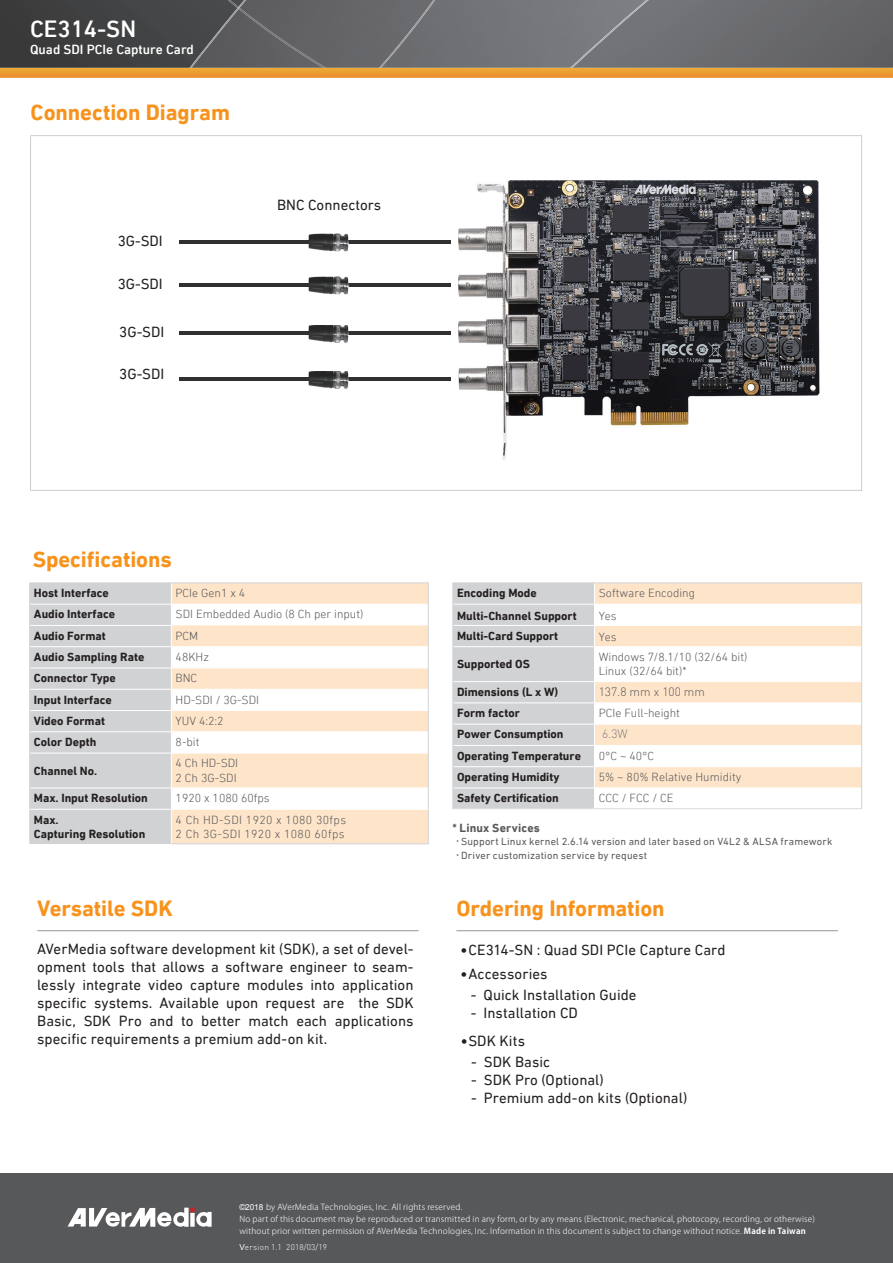
<style>
.page{position:relative;width:893px;height:1263px;background:#fff}
.page>*{position:absolute;margin:0;border:0;box-sizing:border-box;transform-origin:0 0}
.t1{font:500 24px "DIN Next LT Pro";color:#fff}
.t2{font:700 22.5px "DIN Next LT Pro";letter-spacing:-.005em;color:#f7931d}
.t3{font:15px/18px "DIN Next LT Pro";letter-spacing:.005em;color:#231f20;text-align:justify}
.t4{font:500 13.5px "DIN Next LT Pro";color:#fff}
.t5{font:700 12px/14.4px "DIN Next LT Pro";color:#231f20}
.t6{font:300 12px/14.4px "DIN Next LT Pro";color:#57585a}
.t7{font:300 12px/14.4px "DIN Next LT Pro";letter-spacing:.03em;color:#57585a}
.t8{font:700 12px "DIN Next LT Pro";letter-spacing:.015em;color:#57585a}
.t9{font:300 12px "DIN";color:#57585a}
.t10{font:300 12px "DIN";color:#808080}
.t11{font:10.5px/13.5px "DIN Next LT Pro";letter-spacing:.02em;color:#595a5c}
.t12{font:300 8.25px/12px "Koz Go Pr 6 N";letter-spacing:.025em;color:#fff}
.t13{font:300 8.25px "DIN";letter-spacing:.025em;color:#fff}
.s1{font-family:"Adobe Ming Std";font-weight:300}
.s2{font-family:"Ming Li U"}
.s3{font-family:"Arial";font-weight:400}
.s4{font-weight:700}
</style>
<div class="page">
<div style="left:0;top:1173px;width:893px;height:90px;background:#57585a"></div>
<svg style="left:0;top:68px;width:893px;height:10px;background:#ea9c34"></svg>
<div style="left:0;top:0;width:228px;height:68px;background:#3f3f40"></div>
<div style="left:246px;top:0;width:133px;height:68px;background:#656568"></div>
<img style="left:190px;top:8px;width:136px;height:60px">
<div style="left:379px;top:0;width:56px;height:68px;background:#6b6b6e"></div>
<svg style="left:228px;top:0;width:18px;height:9px"></svg>
<img style="left:649px;top:0;width:244px;height:68px">
<img style="left:570px;top:0;width:79px;height:68px">
<svg style="left:30px;top:135px;width:832px;height:356px"></svg>
<hr style="left:180px;top:240px;width:271px;height:3px;background:#312f30">
<hr style="left:180px;top:284px;width:271px;height:3px;background:#312f30">
<hr style="left:180px;top:331px;width:271px;height:3px;background:#312f30">
<hr style="left:180px;top:378px;width:271px;height:3px;background:#312f30">
<hr style="left:37px;top:930px;width:382px;height:1px;background:#939598">
<hr style="left:456px;top:930px;width:382px;height:1px;background:#939598">
<hr style="left:593px;top:808px;width:268px;height:2px;background:#d1d2d4">
<svg style="left:172px;top:583px;width:256px;height:260px;fill:#fee5ca"></svg>
<div style="left:30px;top:809px;width:141px;height:35px;background:#d1d2d4"></div>
<hr style="left:171px;top:604px;width:257px;height:1px;background:#fff">
<hr style="left:171px;top:646px;width:257px;height:1px;background:#fff">
<hr style="left:171px;top:668px;width:257px;height:1px;background:#fff">
<hr style="left:171px;top:689px;width:257px;height:1px;background:#fff">
<hr style="left:171px;top:710px;width:257px;height:1px;background:#fff">
<hr style="left:171px;top:731px;width:257px;height:1px;background:#fff">
<hr style="left:171px;top:753px;width:257px;height:1px;background:#fff">
<hr style="left:171px;top:788px;width:257px;height:1px;background:#fff">
<hr style="left:29px;top:809px;width:142px;height:1px;background:#fff">
<hr style="left:171px;top:809px;width:258px;height:1px;background:#fff">
<hr style="left:29px;top:582px;width:142px;height:1px;background:#d1d2d4">
<hr style="left:171px;top:582px;width:258px;height:1px;background:#d1d2d4">
<svg style="left:428px;top:583px;width:1px;height:170px"></svg>
<hr style="left:428px;top:753px;width:1px;height:35px;background:#d1d2d4">
<svg style="left:29px;top:583px;width:143px;height:226px;background:#d3d4d6"></svg>
<svg style="left:428px;top:788px;width:1px;height:21px"></svg>
<hr style="left:29px;top:810px;width:1px;height:34px;background:#d1d2d4">
<hr style="left:428px;top:810px;width:1px;height:34px;background:#d1d2d4">
<svg style="left:595px;top:583px;width:266px;height:205px;fill:#fee8d0"></svg>
<hr style="left:594px;top:604px;width:267px;height:1px;background:#fff">
<hr style="left:594px;top:625px;width:267px;height:1px;background:#fff">
<hr style="left:594px;top:646px;width:267px;height:1px;background:#fff">
<hr style="left:594px;top:681px;width:267px;height:1px;background:#fff">
<hr style="left:594px;top:702px;width:267px;height:1px;background:#fff">
<hr style="left:594px;top:724px;width:267px;height:1px;background:#fff">
<hr style="left:594px;top:745px;width:267px;height:1px;background:#fff">
<hr style="left:594px;top:766px;width:267px;height:1px;background:#fff">
<hr style="left:452px;top:809px;width:142px;height:1px;background:#fff">
<hr style="left:594px;top:809px;width:268px;height:1px;background:#fff">
<hr style="left:452px;top:582px;width:142px;height:1px;background:#d1d2d4">
<hr style="left:594px;top:582px;width:268px;height:1px;background:#d1d2d4">
<svg style="left:861px;top:583px;width:1px;height:64px"></svg>
<hr style="left:861px;top:647px;width:1px;height:35px;background:#d1d2d4">
<svg style="left:452px;top:583px;width:143px;height:226px;background:#d3d4d6"></svg>
<svg style="left:861px;top:682px;width:1px;height:127px"></svg>
<img style="left:309px;top:233px;width:39px;height:18px">
<img style="left:309px;top:240px;width:39px;height:3px">
<img style="left:309px;top:276px;width:39px;height:18px">
<img style="left:309px;top:284px;width:39px;height:3px">
<img style="left:309px;top:325px;width:39px;height:18px">
<img style="left:309px;top:331px;width:39px;height:3px">
<img style="left:309px;top:371px;width:39px;height:18px">
<img style="left:309px;top:378px;width:39px;height:3px">
<svg style="left:68px;top:1208px;width:144px;height:19px"></svg>
<div style="left:190px;top:1213px;width:5px;height:14px;background:#fff"></div>
<hr style="left:171px;top:843px;width:258px;height:1px;background:#d1d2d4">
<h1 class="t1" style="left:30px;top:15px;width:107px">CE314-SN</h1>
<p class="t4" style="left:30px;top:42px;width:165px">Quad SDI PCIe Capture Card</p>
<h2 class="t2" style="left:31px;top:99px;width:201px">Connection Diagram</h2>
<p class="t3" style="left:118px;top:232px;width:47px">3G-SDI</p>
<p class="t3" style="left:118px;top:274px;width:47px">3G-SDI</p>
<p class="t3" style="left:119px;top:322px;width:47px">3G-SDI</p>
<p class="t3" style="left:119px;top:365px;width:47px">3G-SDI</p>
<p class="t3" style="left:277px;top:196px;width:106px">BNC Connectors</p>
<h2 class="t2" style="left:33px;top:546px;width:140px">Specifications</h2>
<p class="t5" style="left:34px;top:586px;width:76px">Host Interface</p>
<p class="t6" style="left:176px;top:586px;width:71px">PCIe Gen1 x 4</p>
<p class="t5" style="left:34px;top:607px;width:83px">Audio Interface</p>
<p class="t6" style="left:176px;top:607px;width:189px">SDI Embedded Audio (8 Ch per input)</p>
<p class="t5" style="left:34px;top:628px;width:73px">Audio Format</p>
<p class="t6" style="left:176px;top:628px;width:24px">PCM</p>
<p class="t5" style="left:34px;top:650px;width:112px">Audio Sampling Rate</p>
<p class="t6" style="left:176px;top:650px;width:35px">48KHz</p>
<p class="t5" style="left:34px;top:671px;width:83px">Connector Type</p>
<p class="t6" style="left:176px;top:671px;width:23px">BNC</p>
<p class="t5" style="left:34px;top:692px;width:79px">Input Interface</p>
<p class="t6" style="left:176px;top:692px;width:85px">HD-SDI / 3G-SDI</p>
<p class="t5" style="left:34px;top:713px;width:73px">Video Format</p>
<p class="t6" style="left:176px;top:713px;width:50px">YUV 4:2:2</p>
<p class="t5" style="left:34px;top:735px;width:64px">Color Depth</p>
<p class="t6" style="left:176px;top:735px;width:25px">8-bit</p>
<p class="t5" style="left:34px;top:763px;width:65px">Channel No.</p>
<p class="t6" style="left:176px;top:756px;width:64px">4 Ch HD-SDI<br>2 Ch 3G-SDI</p>
<p class="t5" style="left:34px;top:791px;width:115px">Max. Input Resolution</p>
<p class="t6" style="left:176px;top:791px;width:96px">1920 x 1080 60fps</p>
<p class="t5" style="left:34px;top:812px;width:113px">Max.<br>Capturing Resolution</p>
<p class="t7" style="left:176px;top:812px;width:172px">4 Ch HD-SDI 1920 x 1080 30fps<br>2 Ch 3G-SDI 1920 x 1080 60fps</p>
<h2 class="t2" style="left:37px;top:895px;width:137px">Versatile SDK</h2>
<p class="t3" style="left:37px;top:940px;width:378px">AVerMedia software development kit (SDK), a set of devel&shy;opment tools that allows a software engineer to seam&shy;lessly integrate video capture modules into application specific systems. Available upon request are the SDK Basic, SDK Pro and to better match each applications specific requirements a premium add-on kit.</p>
<p class="t5" style="left:457px;top:586px;width:81px">Encoding Mode</p>
<p class="t6" style="left:599px;top:586px;width:98px">Software Encoding</p>
<p class="t5" style="left:457px;top:608px;width:121px">Multi-Channel Support</p>
<p class="t6" style="left:599px;top:608px;width:19px">Yes</p>
<p class="t5" style="left:457px;top:628px;width:103px">Multi-Card Support</p>
<p class="t6" style="left:599px;top:630px;width:19px">Yes</p>
<p class="t5" style="left:457px;top:657px;width:74px">Supported OS</p>
<p class="t6" style="left:599px;top:650px;width:150px">Windows 7/8.1/10 (32/64 bit)<br>Linux (32/64 bit)*</p>
<p class="t5" style="left:457px;top:685px;width:103px">Dimensions (L x W)</p>
<p class="t9" style="left:599px;top:684px;width:108px">137.8 mm x 100 mm</p>
<p class="t5" style="left:457px;top:706px;width:64px">Form factor</p>
<p class="t6" style="left:599px;top:706px;width:83px">PCIe Full-height</p>
<p class="t5" style="left:457px;top:727px;width:108px">Power Consumption</p>
<p class="t10" style="left:602px;top:727px;width:27px">6.3W</p>
<p class="t5" style="left:457px;top:748px;width:125px">Operating Temperature</p>
<p class="t6" style="left:599px;top:748px;width:57px">0°C ~ 40°C</p>
<p class="t5" style="left:457px;top:770px;width:104px">Operating Humidity</p>
<p class="t6" style="left:599px;top:770px;width:144px">5% ~ 80% Relative Humidity</p>
<p class="t5" style="left:457px;top:791px;width:103px">Safety Certification</p>
<p class="t6" style="left:599px;top:791px;width:76px">CCC / FCC / CE</p>
<p class="t8" style="left:452px;top:820px;width:89px">* Linux Services</p>
<p class="t11" style="left:452px;top:835px;width:382px"><span class="s1">‧</span>Support Linux kernel 2.6.14 version and later based on V4L2 &amp; ALSA framework <span class="s1">‧</span>Driver customization service by request</p>
<h2 class="t2" style="left:456px;top:895px;width:210px">Ordering Information</h2>
<p class="t3" style="left:456px;top:940px;width:271px"><span class="s2">․</span>CE314-SN : Quad SDI PCIe Capture Card</p>
<p class="t3" style="left:457px;top:965px;width:92px"><span class="s2">․</span>Accessories</p>
<p class="t3" style="left:471px;top:986px;width:167px">- Quick Installation Guide</p>
<p class="t3" style="left:471px;top:1004px;width:109px">- Installation CD</p>
<p class="t3" style="left:457px;top:1032px;width:70px"><span class="s2">․</span>SDK Kits</p>
<p class="t3" style="left:471px;top:1053px;width:81px">- SDK Basic</p>
<p class="t3" style="left:471px;top:1071px;width:134px">- SDK Pro (Optional)</p>
<p class="t3" style="left:471px;top:1089px;width:218px">- Premium add-on kits (Optional)</p>
<p class="t12" style="left:239px;top:1201px;width:577px"><span class="s3">©2018</span> by AVerMedia Technologies, Inc. All rights reserved.<br>No part of this document may be reproduced or transmitted in any form, or by any means (Electronic, mechanical, photocopy, recording, or otherwise) without prior written permission of AVerMedia Technologies, Inc. Information in this document is subject to change without notice. <span class="s4">Made in Taiwan</span></p>
<p class="t13" style="left:239px;top:1242px;width:89px"><span class="s3">V</span>ersion 1.1 2018/03/19</p>
</div>
